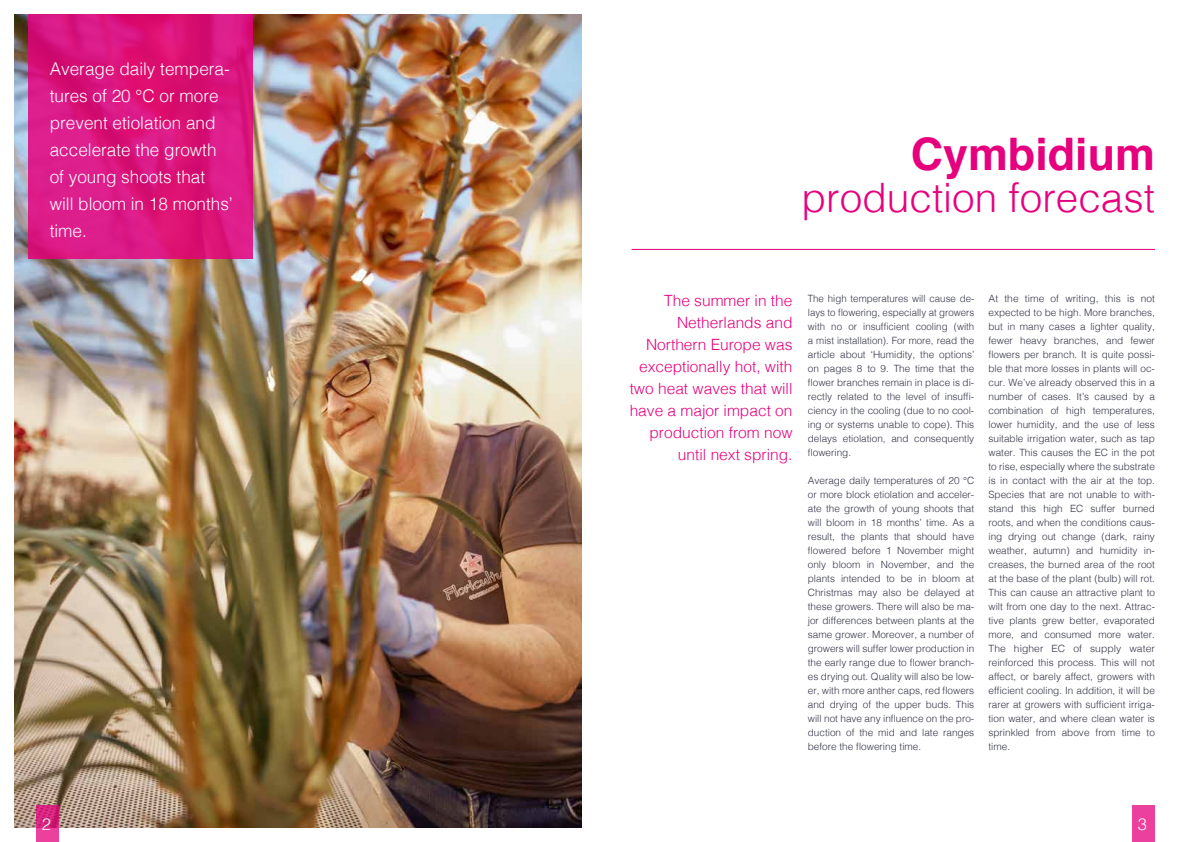
<style>
.page{position:relative;width:1191px;height:842px;background:#fff}
.page>*{position:absolute;margin:0;border:0;box-sizing:border-box;transform-origin:0 0}
.t1{font:700 44.8px "Helvetica";color:#e6007d}
.t2{font:300 40.5px "Helvetica";color:#e6007d}
.t3{font:300 17.5px/27px "Helvetica";color:#fff}
.t4{font:300 16.5px "Helvetica";color:#fff}
.t5{font:300 15.5px/22px "Helvetica";color:#e6007d;text-align:right}
.t6{font:300 10px/14px "Helvetica";color:#333547;text-align:justify}
</style>
<div class="page">
<img style="left:14px;top:14px;width:567px;height:814px">
<svg style="left:28px;top:14px;width:224px;height:245px;background:#da157e"></svg>
<svg style="left:36px;top:806px;width:23px;height:36px"></svg>
<div style="left:1132px;top:806px;width:23px;height:36px;background:#ec409d"></div>
<hr style="left:631px;top:249px;width:524px;height:1px;background:#e6007d">
<h3 class="t3" style="left:50px;top:54px;width:184px">Average daily tempera&shy;tures of 20 °C or more prevent etiolation and accelerate the growth of young shoots that will bloom in 18 months’ time.</h3>
<h1 class="t1" style="left:910px;top:118px;width:246px">Cymbidium</h1>
<h2 class="t2" style="left:801px;top:163px;width:355px">production forecast</h2>
<h3 class="t5" style="left:629px;top:288px;width:164px">The summer in the<br>Netherlands and<br>Northern Europe was exceptionally hot, with two heat waves that will have a major impact on production from now until next spring.</h3>
<p class="t6" style="left:808px;top:291px;width:168px">The high temperatures will cause de&shy;lays to flowering, especially at growers with no or insufficient cooling (with a mist installation). For more, read the article about ‘Humidity, the options’ on pages 8 to 9. The time that the flower branches remain in place is di&shy;rectly related to the level of insuffi&shy;ciency in the cooling (due to no cool&shy;ing or systems unable to cope). This delays etiolation, and consequently flowering.</p>
<p class="t6" style="left:808px;top:473px;width:168px">Average daily temperatures of 20 °C or more block etiolation and acceler&shy;ate the growth of young shoots that will bloom in 18 months’ time. As a result, the plants that should have flowered before 1 November might only bloom in November, and the plants intended to be in bloom at Christmas may also be delayed at these growers. There will also be ma&shy;jor differences between plants at the same grower. Moreover, a number of growers will suffer lower production in the early range due to flower branch&shy;es drying out. Quality will also be low&shy;er, with more anther caps, red flowers and drying of the upper buds. This will not have any influence on the pro&shy;duction of the mid and late ranges before the flowering time.</p>
<p class="t6" style="left:988px;top:291px;width:168px">At the time of writing, this is not expected to be high. More branches, but in many cases a lighter quality, fewer heavy branches, and fewer flowers per branch. It is quite possi&shy;ble that more losses in plants will oc&shy;cur. We’ve already observed this in a number of cases. It’s caused by a combination of high temperatures, lower humidity, and the use of less suitable irrigation water, such as tap water. This causes the EC in the pot to rise, especially where the substrate is in contact with the air at the top.<br>Species that are not unable to with&shy;stand this high EC suffer burned roots, and when the conditions caus&shy;ing drying out change (dark, rainy weather, autumn) and humidity in&shy;creases, the burned area of the root at the base of the plant (bulb) will rot.<br>This can cause an attractive plant to wilt from one day to the next. Attrac&shy;tive plants grew better, evaporated more, and consumed more water.<br>The higher EC of supply water reinforced this process. This will not affect, or barely affect, growers with efficient cooling. In addition, it will be rarer at growers with sufficient irriga&shy;tion water, and where clean water is sprinkled from above from time to time.</p>
<h3 class="t4" style="left:42px;top:810px;width:11px">2</h3>
<h3 class="t4" style="left:1137px;top:810px;width:11px">3</h3>
</div>
